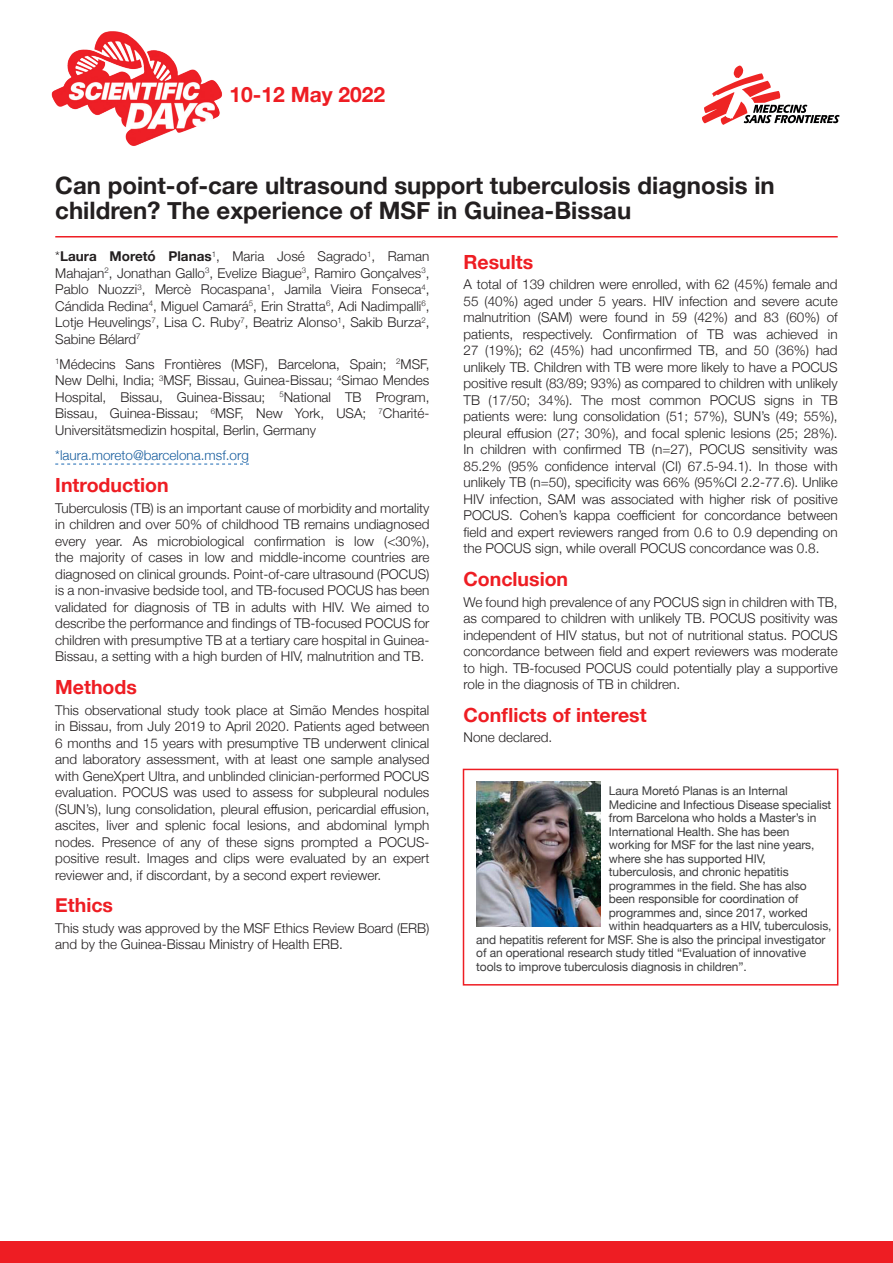
<style>
.page{position:relative;width:893px;height:1263px;background:#fff}
.page>*{position:absolute;margin:0;border:0;box-sizing:border-box;transform-origin:0 0}
.t1{font:700 24px/25.5px "Helvetica Neue";color:#231f20}
.t2{font:700 21px "Helvetica Neue";color:#ee1d23}
.t3{font:700 19.5px "Helvetica Neue";color:#ee1d23}
.t4{font:300 13.5px/16.5px "Helvetica Neue";color:#231f20;text-align:justify}
.t5{font:300 13.5px "Helvetica Neue";color:#175d9e}
.t6{font:12px "Helvetica Neue";letter-spacing:-.01em;color:#3e3e3f}
.s1{font-weight:700}
</style>
<div class="page">
<img style="left:51px;top:31px;width:171px;height:115px">
<svg style="left:702px;top:66px;width:137px;height:59px"></svg>
<div style="left:0;top:1242px;width:893px;height:21px;background:#ee1d23"></div>
<hr style="left:55px;top:236px;width:783px;height:1px;background:#ee1d23">
<svg style="left:55px;top:464px;width:194px;height:1px"></svg>
<div style="left:463px;top:769px;width:375px;height:216px;border:2px solid #ee1d23"></div>
<img style="left:476px;top:782px;width:124px;height:144px">
<h2 class="t2" style="left:230px;top:78px;width:157px">10-12 May 2022</h2>
<h1 class="t1" style="left:55px;top:173px;width:721px">Can point-of-care ultrasound support tuberculosis diagnosis in children? The experience of MSF in Guinea-Bissau</h1>
<p class="t4" style="left:55px;top:247px;width:376px">*<span class="s1">Laura Moretó Planas</span><sup>1</sup>, Maria José Sagrado<sup>1</sup>, Raman Mahajan<sup>2</sup>, Jonathan Gallo<sup>3</sup>, Evelize Biague<sup>3</sup>, Ramiro Gonçalves<sup>3</sup>, Pablo Nuozzi<sup>3</sup>, Mercè Rocaspana<sup>1</sup>, Jamila Vieira Fonseca<sup>4</sup>, Cándida Redina<sup>4</sup>, Miguel Camará<sup>5</sup>, Erin Stratta<sup>6</sup>, Adi Nadimpalli<sup>6</sup>, Lotje Heuvelings<sup>7</sup>, Lisa C. Ruby<sup>7</sup>, Beatriz Alonso<sup>1</sup>, Sakib Burza<sup>2</sup>, Sabine Bélard<sup>7</sup></p>
<p class="t4" style="left:55px;top:354px;width:376px"><sup>1</sup>Médecins Sans Frontières (MSF), Barcelona, Spain; <sup>2</sup>MSF, New Delhi, India; <sup>3</sup>MSF, Bissau, Guinea-Bissau; <sup>4</sup>Simao Mendes Hospital, Bissau, Guinea-Bissau; <sup>5</sup>National TB Program, Bissau, Guinea-Bissau; <sup>6</sup>MSF, New York, USA; <sup>7</sup>Charité-Universitätsmedizin hospital, Berlin, Germany</p>
<p class="t5" style="left:55px;top:444px;width:195px">*laura.moreto@barcelona.msf.org</p>
<h3 class="t3" style="left:55px;top:470px;width:115px">Introduction</h3>
<p class="t4" style="left:55px;top:499px;width:376px">Tuberculosis (TB) is an important cause of morbidity and mortality in children and over 50% of childhood TB remains undiagnosed every year. As microbiological confirmation is low (&lt;30%), the majority of cases in low and middle-income countries are diagnosed on clinical grounds. Point-of-care ultrasound (POCUS) is a non-invasive bedside tool, and TB-focused POCUS has been validated for diagnosis of TB in adults with HIV. We aimed to describe the performance and findings of TB-focused POCUS for children with presumptive TB at a tertiary care hospital in Guinea-Bissau, a setting with a high burden of HIV, malnutrition and TB.</p>
<h3 class="t3" style="left:55px;top:672px;width:83px">Methods</h3>
<p class="t4" style="left:55px;top:700px;width:376px">This observational study took place at Simão Mendes hospital in Bissau, from July 2019 to April 2020. Patients aged between 6 months and 15 years with presumptive TB underwent clinical and laboratory assessment, with at least one sample analysed with GeneXpert Ultra, and unblinded clinician-performed POCUS evaluation. POCUS was used to assess for subpleural nodules (SUN’s), lung consolidation, pleural effusion, pericardial effusion, ascites, liver and splenic focal lesions, and abdominal lymph nodes. Presence of any of these signs prompted a POCUS&shy;positive result. Images and clips were evaluated by an expert reviewer and, if discordant, by a second expert reviewer.</p>
<h3 class="t3" style="left:55px;top:890px;width:59px">Ethics</h3>
<p class="t4" style="left:55px;top:919px;width:376px">This study was approved by the MSF Ethics Review Board (ERB) and by the Guinea-Bissau Ministry of Health ERB.</p>
<h3 class="t3" style="left:463px;top:246px;width:71px">Results</h3>
<p class="t4" style="left:463px;top:275px;width:376px">A total of 139 children were enrolled, with 62 (45%) female and 55 (40%) aged under 5 years. HIV infection and severe acute malnutrition (SAM) were found in 59 (42%) and 83 (60%) of patients, respectively. Confirmation of TB was achieved in 27 (19%); 62 (45%) had unconfirmed TB, and 50 (36%) had unlikely TB. Children with TB were more likely to have a POCUS positive result (83/89; 93%) as compared to children with unlikely TB (17/50; 34%). The most common POCUS signs in TB patients were: lung consolidation (51; 57%), SUN’s (49; 55%), pleural effusion (27; 30%), and focal splenic lesions (25; 28%).<br>In children with confirmed TB (n=27), POCUS sensitivity was 85.2% (95% confidence interval (CI) 67.5-94.1). In those with unlikely TB (n=50), specificity was 66% (95%CI 2.2-77.6). Unlike HIV infection, SAM was associated with higher risk of positive POCUS. Cohen’s kappa coefficient for concordance between field and expert reviewers ranged from 0.6 to 0.9 depending on the POCUS sign, while overall POCUS concordance was 0.8.</p>
<h3 class="t3" style="left:463px;top:563px;width:106px">Conclusion</h3>
<p class="t4" style="left:463px;top:592px;width:376px">We found high prevalence of any POCUS sign in children with TB, as compared to children with unlikely TB. POCUS positivity was independent of HIV status, but not of nutritional status. POCUS concordance between field and expert reviewers was moderate to high. TB-focused POCUS could potentially play a supportive role in the diagnosis of TB in children.</p>
<h3 class="t3" style="left:463px;top:699px;width:185px">Conflicts of interest</h3>
<p class="t4" style="left:463px;top:728px;width:90px">None declared.</p>
<p class="t6" style="left:609px;top:782px;width:180px">Laura Moretó Planas is an Internal</p>
<p class="t6" style="left:609px;top:796px;width:224px">Medicine and Infectious Disease specialist</p>
<p class="t6" style="left:609px;top:809px;width:209px">from Barcelona who holds a Master’s in</p>
<p class="t6" style="left:609px;top:823px;width:182px">International Health. She has been</p>
<p class="t6" style="left:609px;top:836px;width:207px">working for MSF for the last nine years,</p>
<p class="t6" style="left:609px;top:850px;width:158px">where she has supported HIV,</p>
<p class="t6" style="left:609px;top:863px;width:181px">tuberculosis, and chronic hepatitis</p>
<p class="t6" style="left:609px;top:877px;width:199px">programmes in the field. She has also</p>
<p class="t6" style="left:609px;top:890px;width:191px">been responsible for coordination of</p>
<p class="t6" style="left:609px;top:904px;width:200px">programmes and, since 2017, worked</p>
<p class="t6" style="left:609px;top:917px;width:224px">within headquarters as a HIV, tuberculosis,</p>
<p class="t6" style="left:476px;top:931px;width:351px">and hepatitis referent for MSF. She is also the principal investigator</p>
<p class="t6" style="left:476px;top:944px;width:331px">of an operational research study titled “Evaluation of innovative</p>
<p class="t6" style="left:476px;top:958px;width:272px">tools to improve tuberculosis diagnosis in children”.</p>
</div>
